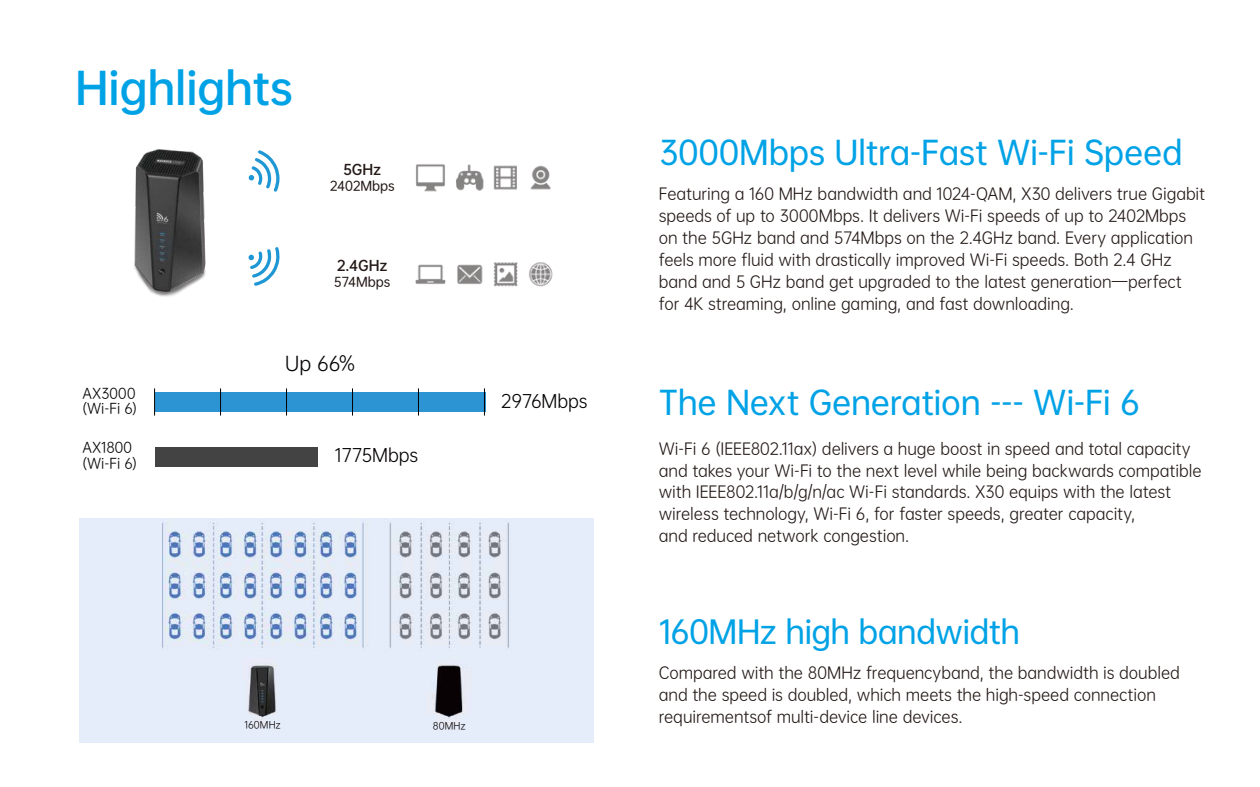
<style>
.page{position:relative;width:1260px;height:787px;background:#fff}
.page>*{position:absolute;margin:0;border:0;box-sizing:border-box;transform-origin:0 0}
.t1{font:42px "OPPO Sans B";letter-spacing:-.015em;color:#00a2e6}
.t2{font:31.5px "OPPO Sans M";letter-spacing:-.01em;color:#00a2e6}
.t3{font:30.62px "OPPO Sans M";letter-spacing:-.02em;color:#00a2e6}
.t4{font:19.43px "OPPO Sans R";color:#040000}
.t5{font:17.68px "OPPO Sans R";letter-spacing:-.015em;color:#040000}
.t6{font:15.75px/21.9px "OPPO Sans R";letter-spacing:-.005em;color:#221815}
.t7{font:13.83px/15.8px "OPPO Sans R";color:#040000}
.t8{font:13.56px "OPPO Sans B";letter-spacing:-.005em;color:#231815}
.t9{font:12.42px "OPPO Sans M";letter-spacing:-.01em;color:#231815}
.t10{font:9.54px "OPPO Sans R";letter-spacing:.005em;color:#040000}
</style>
<div class="page">
<img style="left:80px;top:518px;width:513px;height:224px">
<div style="left:155px;top:447px;width:163px;height:19px;background:#434343"></div>
<div style="left:155px;top:392px;width:330px;height:19px;background:#2c94d3"></div>
<svg style="left:154px;top:388px;width:1px;height:27px"></svg>
<svg style="left:220px;top:388px;width:1px;height:27px"></svg>
<svg style="left:286px;top:388px;width:1px;height:27px"></svg>
<svg style="left:352px;top:388px;width:1px;height:27px"></svg>
<svg style="left:418px;top:388px;width:1px;height:27px"></svg>
<svg style="left:484px;top:388px;width:1px;height:27px"></svg>
<img style="left:416px;top:164px;width:135px;height:28px">
<img style="left:415px;top:262px;width:138px;height:25px">
<svg style="left:248px;top:150px;width:32px;height:42px"></svg>
<svg style="left:248px;top:247px;width:32px;height:39px"></svg>
<img style="left:134px;top:149px;width:72px;height:148px">
<h1 class="t1" style="left:75px;top:51px;width:220px">Highlights</h1>
<p class="t8" style="left:343px;top:158px;width:40px">5GHz</p>
<p class="t9" style="left:330px;top:175px;width:66px">2402Mbps</p>
<p class="t8" style="left:337px;top:253px;width:52px">2.4GHz</p>
<p class="t9" style="left:334px;top:271px;width:58px">574Mbps</p>
<p class="t7" style="left:82px;top:384px;width:56px">AX3000 (Wi-Fi 6)</p>
<p class="t7" style="left:82px;top:439px;width:56px">AX1800 (Wi-Fi 6)</p>
<p class="t4" style="left:285px;top:348px;width:71px">Up 66%</p>
<p class="t5" style="left:335px;top:441px;width:85px">1775Mbps</p>
<p class="t5" style="left:501px;top:386px;width:88px">2976Mbps</p>
<p class="t10" style="left:245px;top:717px;width:38px">160MHz</p>
<p class="t10" style="left:433px;top:718px;width:34px">80MHz</p>
<h2 class="t2" style="left:659px;top:126px;width:525px">3000Mbps Ultra-Fast Wi-Fi Speed</h2>
<p class="t6" style="left:659px;top:182px;width:548px">Featuring a 160 MHz bandwidth and 1024-QAM, X30 delivers true Gigabit speeds of up to 3000Mbps. It delivers Wi-Fi speeds of up to 2402Mbps on the 5GHz band and 574Mbps on the 2.4GHz band. Every application feels more fluid with drastically improved Wi-Fi speeds. Both 2.4 GHz band and 5 GHz band get upgraded to the latest generation—perfect for 4K streaming, online gaming, and fast downloading.</p>
<h2 class="t2" style="left:659px;top:376px;width:483px">The Next Generation --- Wi-Fi 6</h2>
<p class="t6" style="left:659px;top:436px;width:544px">Wi-Fi 6 (IEEE802.11ax) delivers a huge boost in speed and total capacity and takes your Wi-Fi to the next level while being backwards compatible with IEEE802.11a/b/g/n/ac Wi-Fi standards. X30 equips with the latest wireless technology, Wi-Fi 6, for faster speeds, greater capacity,<br>and reduced network congestion.</p>
<h3 class="t3" style="left:659px;top:606px;width:363px">160MHz high bandwidth</h3>
<p class="t6" style="left:659px;top:661px;width:523px">Compared with the 80MHz frequencyband, the bandwidth is doubled and the speed is doubled, which meets the high-speed connection requirementsof multi-device line devices.</p>
</div>
